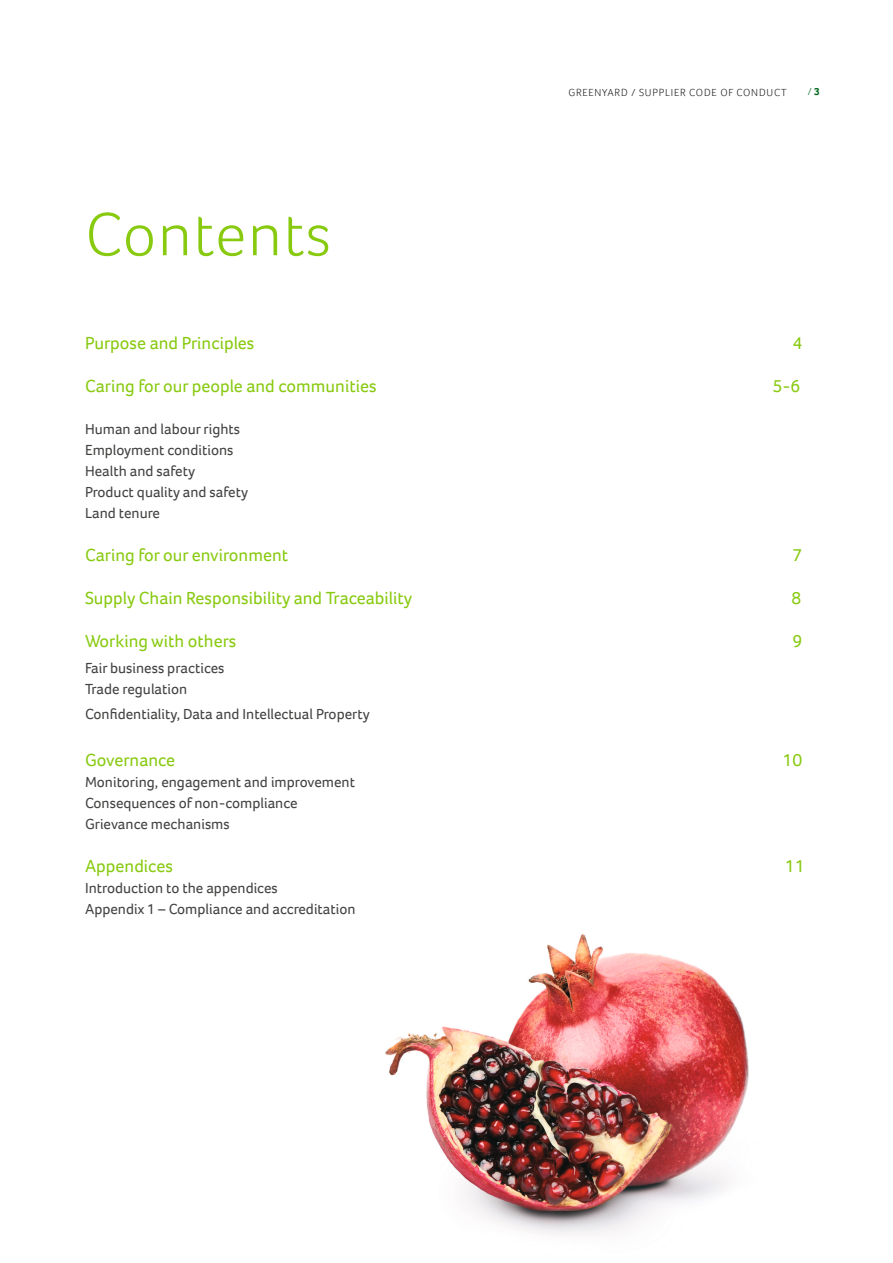
<style>
.page{position:relative;width:893px;height:1263px;background:#fff}
.page>*{position:absolute;margin:0;border:0;box-sizing:border-box;transform-origin:0 0}
.t1{font:300 63px "Foco";letter-spacing:.025em;color:#88ca10}
.t2{font:18px "Foco";color:#88ca10}
.t3{font:15px/21px "Foco";color:#424241}
.t4{font:300 10.5px "Foco";letter-spacing:.075em;color:#171818}
.t5{font:300 10.5px "Foco";color:#006a1f}
.s1{font-weight:700}
</style>
<div class="page">
<img style="left:385px;top:934px;width:364px;height:300px">
<h1 class="t1" style="left:85px;top:192px;width:248px">Contents</h1>
<p class="t4" style="left:568px;top:85px;width:220px">GREENYARD / SUPPLIER CODE OF CONDUCT</p>
<p class="t5" style="left:808px;top:84px;width:13px">/ <span class="s1">3</span></p>
<p class="t2" style="left:85px;top:331px;width:171px">Purpose and Principles</p>
<p class="t2" style="left:792px;top:331px;width:11px">4</p>
<p class="t2" style="left:85px;top:374px;width:293px">Caring for our people and communities</p>
<p class="t2" style="left:773px;top:374px;width:29px">5-6</p>
<p class="t3" style="left:85px;top:418px;width:165px">Human and labour rights<br>Employment conditions<br>Health and safety<br>Product quality and safety<br>Land tenure</p>
<p class="t2" style="left:85px;top:543px;width:205px">Caring for our environment</p>
<p class="t2" style="left:792px;top:543px;width:11px">7</p>
<p class="t2" style="left:85px;top:586px;width:329px">Supply Chain Responsibility and Traceability</p>
<p class="t2" style="left:791px;top:586px;width:11px">8</p>
<p class="t2" style="left:85px;top:629px;width:153px">Working with others</p>
<p class="t2" style="left:792px;top:629px;width:11px">9</p>
<p class="t3" style="left:85px;top:657px;width:141px">Fair business practices<br>Trade regulation</p>
<p class="t3" style="left:85px;top:703px;width:286px">Confidentiality, Data and Intellectual Property</p>
<p class="t2" style="left:85px;top:748px;width:92px">Governance</p>
<p class="t2" style="left:782px;top:748px;width:21px">10</p>
<p class="t3" style="left:85px;top:772px;width:272px">Monitoring, engagement and improvement<br>Consequences of non-compliance<br>Grievance mechanisms</p>
<p class="t2" style="left:85px;top:854px;width:89px">Appendices</p>
<p class="t2" style="left:785px;top:854px;width:21px">11</p>
<p class="t3" style="left:85px;top:877px;width:272px">Introduction to the appendices<br>Appendix 1 – Compliance and accreditation</p>
</div>
